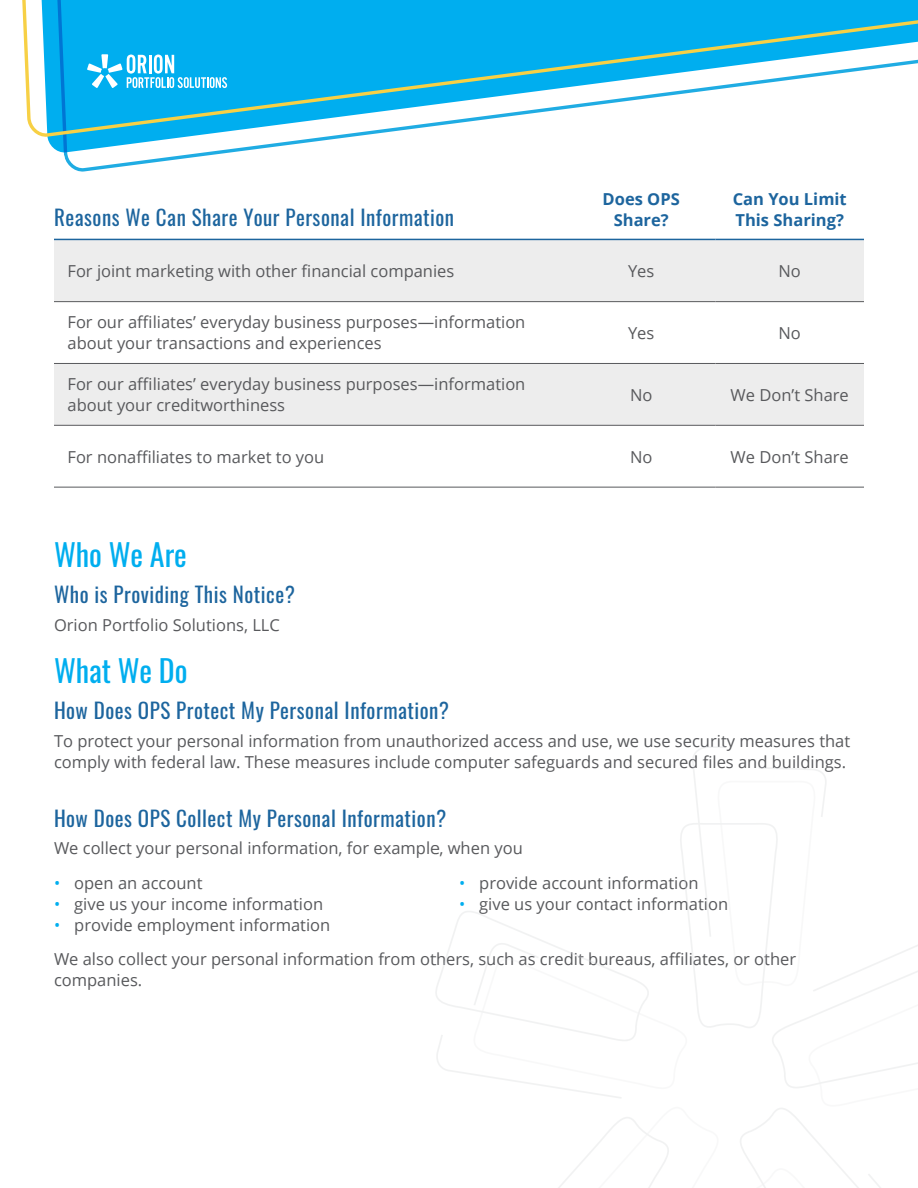
<style>
.page{position:relative;width:918px;height:1188px;background:#fff}
.page>*{position:absolute;margin:0;border:0;box-sizing:border-box;transform-origin:0 0}
.Subhead_1{font:30px "Oswald";color:#00aeef}
.Subhead_2{font:21px "Oswald";letter-spacing:.025em;color:#1d659e}
.Body_Text_11pt{font:16.5px/21px "Open Sans";color:#58595c}
.Body_Text_11pt-2{font:700 16.5px/21px "Open Sans";color:#1d659e;text-align:center}
.s1{color:#00aeef}
</style>
<div class="page">
<svg style="left:47px;top:138px;width:295px;height:34px"></svg>
<svg style="left:22px;top:0;width:896px;height:138px"></svg>
<svg style="left:87px;top:54px;width:140px;height:34px"></svg>
<div style="left:54px;top:240px;width:810px;height:61px;background:#ededed"></div>
<svg style="left:54px;top:302px;width:810px;height:185px"></svg>
<hr style="left:54px;top:239px;width:513px;height:1px;background:#1d659e">
<hr style="left:567px;top:239px;width:149px;height:1px;background:#1d659e">
<hr style="left:716px;top:239px;width:148px;height:1px;background:#1d659e">
<hr style="left:54px;top:301px;width:513px;height:1px;background:#58595c">
<hr style="left:567px;top:301px;width:149px;height:1px;background:#58595c">
<hr style="left:716px;top:301px;width:148px;height:1px;background:#58595c">
<hr style="left:54px;top:363px;width:513px;height:1px;background:#58595c">
<hr style="left:567px;top:363px;width:149px;height:1px;background:#58595c">
<hr style="left:716px;top:363px;width:148px;height:1px;background:#58595c">
<hr style="left:54px;top:425px;width:513px;height:1px;background:#58595c">
<hr style="left:567px;top:425px;width:149px;height:1px;background:#58595c">
<hr style="left:716px;top:425px;width:148px;height:1px;background:#58595c">
<hr style="left:54px;top:487px;width:513px;height:1px;background:#58595c">
<hr style="left:567px;top:487px;width:149px;height:1px;background:#58595c">
<hr style="left:716px;top:487px;width:148px;height:1px;background:#58595c">
<svg style="left:435px;top:747px;width:483px;height:441px"></svg>
<p class="Subhead_2" style="left:54px;top:199px;width:402px">Reasons We Can Share Your Personal Information</p>
<p class="Body_Text_11pt-2" style="left:603px;top:188px;width:79px">Does OPS<br>Share?</p>
<p class="Body_Text_11pt-2" style="left:733px;top:188px;width:115px;text-align:left">Can You Limit<br>This Sharing?</p>
<p class="Body_Text_11pt" style="left:68px;top:260px;width:388px">For joint marketing with other financial companies</p>
<p class="Body_Text_11pt" style="left:628px;top:260px;width:28px">Yes</p>
<p class="Body_Text_11pt" style="left:779px;top:260px;width:24px">No</p>
<p class="Body_Text_11pt" style="left:68px;top:311px;width:459px">For our affiliates’ everyday business purposes—information about your transactions and experiences</p>
<p class="Body_Text_11pt" style="left:628px;top:322px;width:28px">Yes</p>
<p class="Body_Text_11pt" style="left:779px;top:322px;width:24px">No</p>
<p class="Body_Text_11pt" style="left:68px;top:373px;width:459px">For our affiliates’ everyday business purposes—information about your creditworthiness</p>
<p class="Body_Text_11pt" style="left:630px;top:384px;width:24px">No</p>
<p class="Body_Text_11pt" style="left:731px;top:384px;width:120px">We Don’t Share</p>
<p class="Body_Text_11pt" style="left:68px;top:446px;width:258px">For nonaffiliates to market to you</p>
<p class="Body_Text_11pt" style="left:630px;top:446px;width:24px">No</p>
<p class="Body_Text_11pt" style="left:731px;top:446px;width:120px">We Don’t Share</p>
<p class="Subhead_1" style="left:54px;top:528px;width:134px">Who We Are</p>
<p class="Subhead_2" style="left:54px;top:576px;width:242px">Who is Providing This Notice?</p>
<p class="Body_Text_11pt" style="left:54px;top:614px;width:227px">Orion Portfolio Solutions, LLC</p>
<p class="Subhead_1" style="left:54px;top:644px;width:135px">What We Do</p>
<p class="Subhead_2" style="left:54px;top:692px;width:397px">How Does OPS Protect My Personal Information?</p>
<p class="Body_Text_11pt" style="left:54px;top:730px;width:798px">To protect your personal information from unauthorized access and use, we use security measures that comply with federal law. These measures include computer safeguards and secured files and buildings.</p>
<p class="Subhead_2" style="left:54px;top:799px;width:394px">How Does OPS Collect My Personal Information?</p>
<p class="Body_Text_11pt" style="left:54px;top:837px;width:470px">We collect your personal information, for example, when you</p>
<p class="Body_Text_11pt" style="left:54px;top:872px;width:150px"><span class="s1">•</span> open an account</p>
<p class="Body_Text_11pt" style="left:54px;top:893px;width:271px"><span class="s1">•</span> give us your income information</p>
<p class="Body_Text_11pt" style="left:54px;top:914px;width:278px"><span class="s1">•</span> provide employment information</p>
<p class="Body_Text_11pt" style="left:459px;top:872px;width:241px"><span class="s1">•</span> provide account information</p>
<p class="Body_Text_11pt" style="left:459px;top:893px;width:271px"><span class="s1">•</span> give us your contact information</p>
<p class="Body_Text_11pt" style="left:54px;top:948px;width:744px">We also collect your personal information from others, such as credit bureaus, affiliates, or other companies.</p>
</div>
